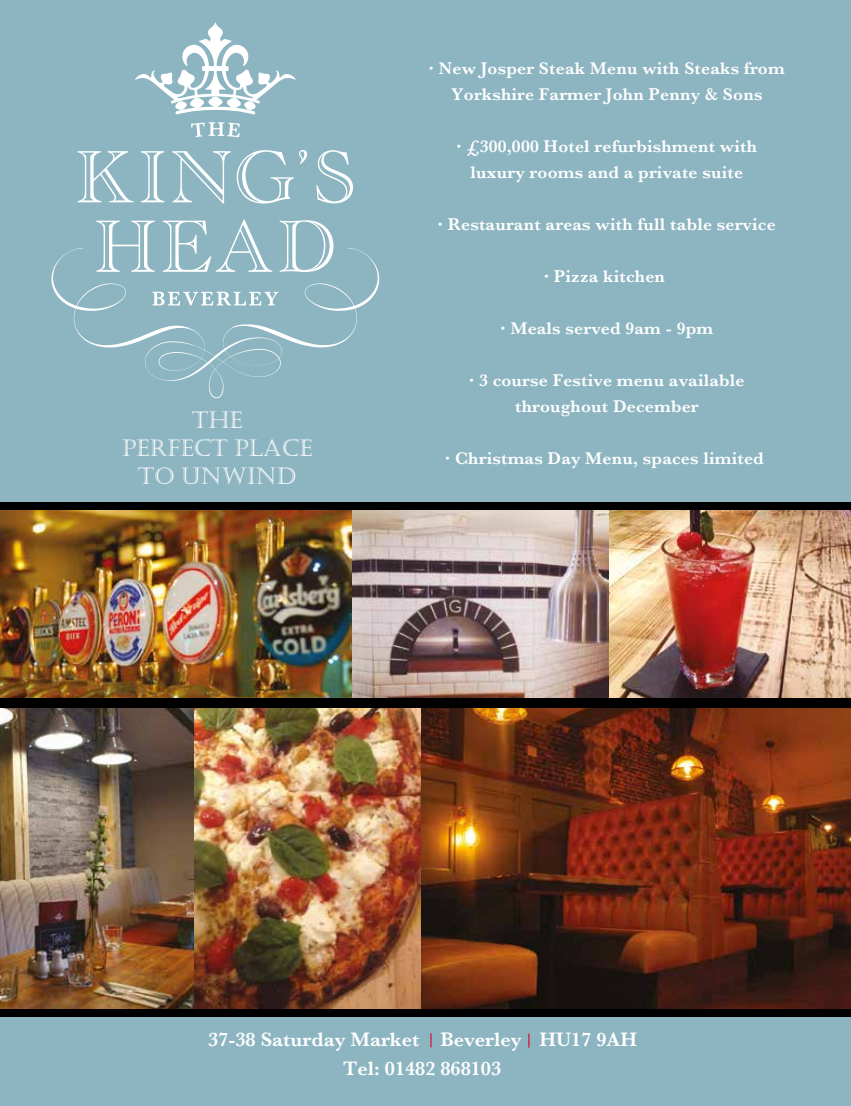
<style>
.page{position:relative;width:851px;height:1106px;background:#fff}
.page>*{position:absolute;margin:0;border:0;box-sizing:border-box;transform-origin:0 0}
.t1{font:22.95px/27.6px "Castellar MT Std";color:#fff;text-align:center}
.t2{font:600 20.25px/28.5px "Baskerville";color:#fff;text-align:center}
.t3{font:600 17.55px/26px "Baskerville";letter-spacing:.01em;color:#fff;text-align:center}
.s1{font-weight:700}
</style>
<div class="page">
<div style="left:0;top:0;width:850px;height:1106px;background:#8db5c1"></div>
<div style="left:0;top:502px;width:850px;height:515px;background:#000"></div>
<svg style="left:135px;top:22px;width:160px;height:92px"></svg>
<svg style="left:191px;top:122px;width:48px;height:15px"></svg>
<svg style="left:78px;top:151px;width:56px;height:51px"></svg>
<svg style="left:141px;top:151px;width:23px;height:51px"></svg>
<svg style="left:172px;top:151px;width:59px;height:52px"></svg>
<svg style="left:237px;top:150px;width:70px;height:53px"></svg>
<svg style="left:316px;top:150px;width:37px;height:53px"></svg>
<svg style="left:96px;top:221px;width:59px;height:27px"></svg>
<svg style="left:163px;top:220px;width:94px;height:28px"></svg>
<svg style="left:279px;top:220px;width:54px;height:28px"></svg>
<svg style="left:51px;top:248px;width:328px;height:150px"></svg>
<svg style="left:430px;top:1033px;width:1px;height:14px"></svg>
<img style="left:608px;top:510px;width:242px;height:188px">
<img style="left:351px;top:510px;width:257px;height:188px">
<svg style="left:528px;top:1033px;width:1px;height:14px"></svg>
<img style="left:0;top:510px;width:351px;height:188px">
<img style="left:0;top:708px;width:421px;height:300px">
<img style="left:421px;top:708px;width:429px;height:300px">
<h1 class="t1" style="left:122px;top:407px;width:192px">THE<br>PERFECT PLACE<br>TO UNWIND</h1>
<p class="t3" style="left:429px;top:55px;width:357px"><span class="s1">∙</span> New Josper Steak Menu with Steaks from<br>Yorkshire Farmer John Penny &amp; Sons</p>
<p class="t3" style="left:456px;top:133px;width:302px"><span class="s1">∙</span> £300,000 Hotel refurbishment with luxury rooms and a private suite</p>
<p class="t3" style="left:438px;top:211px;width:339px"><span class="s1">∙</span> Restaurant areas with full table service</p>
<p class="t3" style="left:544px;top:263px;width:123px"><span class="s1">∙</span> Pizza kitchen</p>
<p class="t3" style="left:500px;top:315px;width:214px"><span class="s1">∙</span> Meals served 9am - 9pm</p>
<p class="t3" style="left:469px;top:367px;width:277px"><span class="s1">∙</span> 3 course Festive menu available throughout December</p>
<p class="t3" style="left:445px;top:445px;width:320px"><span class="s1">∙</span> Christmas Day Menu, spaces limited</p>
<p class="t2" style="left:208px;top:1025px;width:430px">37-38 Saturday Market Beverley HU17 9AH<br>Tel: 01482 868103</p>
</div>
